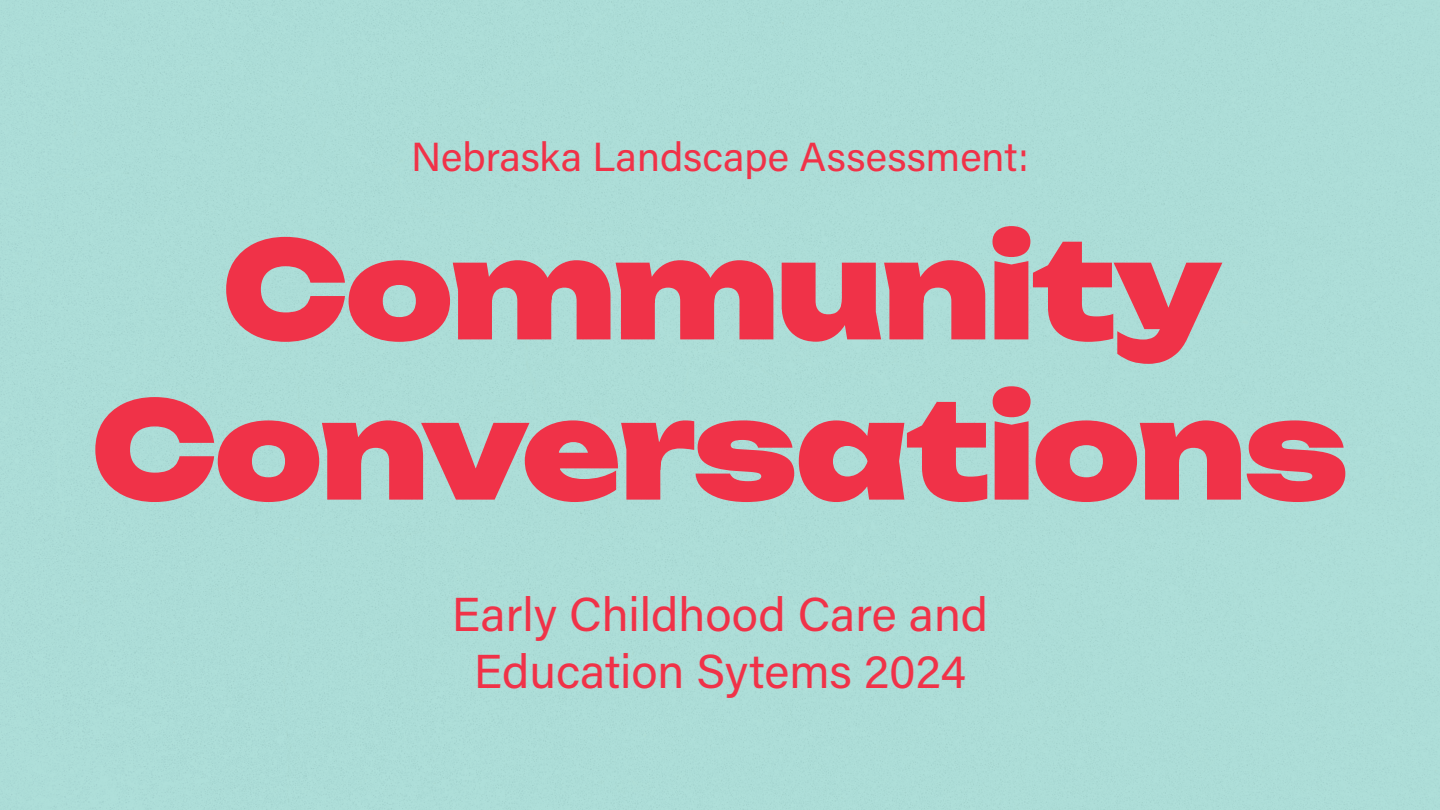
<style>
.page{position:relative;width:1440px;height:810px;background:#fff}
.page>*{position:absolute;margin:0;border:0;box-sizing:border-box;transform-origin:0 0}
.t1{font:900 133.5px/160.2px "Unbounded";letter-spacing:-.025em;color:#f03248;text-align:center}
.t2{font:47.7px/57.2px "Acumin Pro";color:#f03248;text-align:center}
.t3{font:40.7px "Acumin Pro";color:#f03248}
</style>
<div class="page">
<p class="t3" style="left:411px;top:129px;width:619px">Nebraska Landscape Assessment:</p>
<h1 class="t1" style="left:91px;top:198px;width:1259px">Community<br>Conversations</h1>
<p class="t2" style="left:452px;top:584px;width:538px">Early Childhood Care and<br>Education Sytems 2024</p>
</div>
